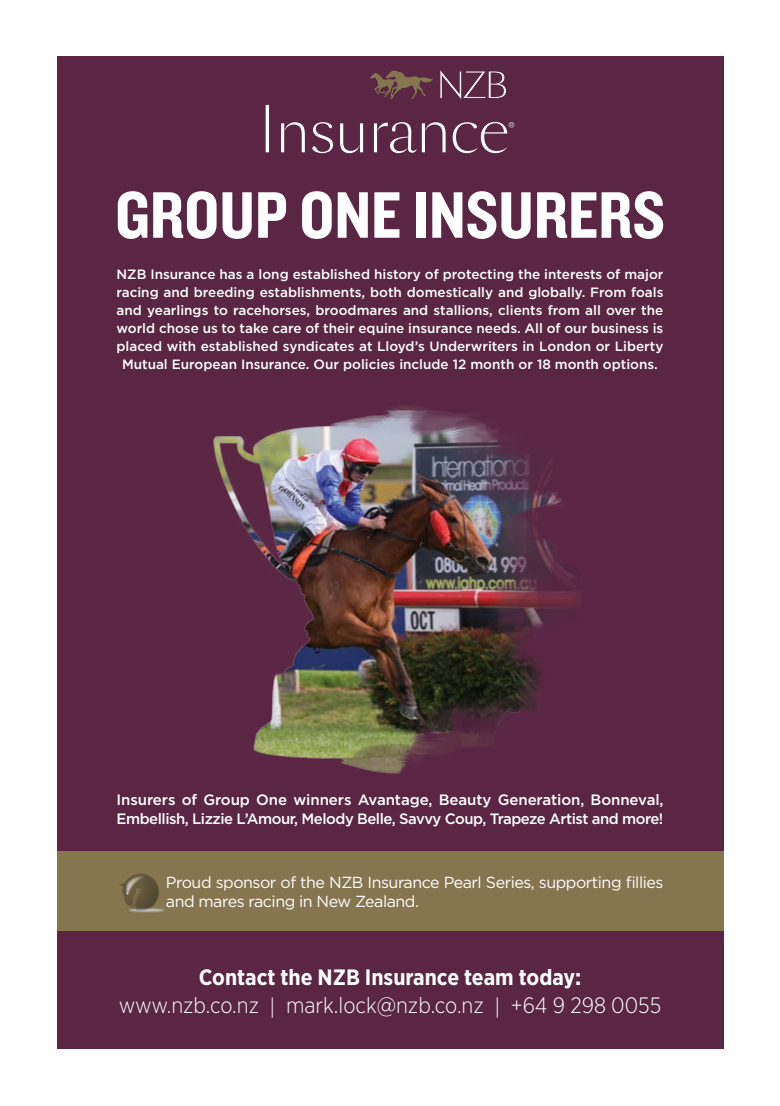
<style>
.page{position:relative;width:780px;height:1106px;background:#fff}
.page>*{position:absolute;margin:0;border:0;box-sizing:border-box;transform-origin:0 0}
.t1{font:68.3px "Knockout HTF50 Welterweight";color:#fff}
.t2{font:300 22.2px "Gotham Narrow";color:#fff}
.t3{font:700 22.2px "Gotham Narrow";color:#fff}
.t4{font:16px/19px "Gotham";letter-spacing:-.03em;color:#fff}
.t5{font:500 15px/19px "Gotham";letter-spacing:-.03em;color:#fff}
.t6{font:500 13.5px/18px "Gotham";color:#fff;text-align:center}
</style>
<div class="page">
<div style="left:57px;top:57px;width:666px;height:992px;background:#5a2643"></div>
<div style="left:57px;top:850px;width:666px;height:81px;background:#867650"></div>
<svg style="left:266px;top:70px;width:248px;height:83px"></svg>
<img style="left:129px;top:908px;width:34px;height:4px">
<svg style="left:119px;top:873px;width:40px;height:37px"></svg>
<img style="left:213px;top:406px;width:367px;height:368px">
<h1 class="t1" style="left:115px;top:179px;width:551px">GROUP ONE INSURERS</h1>
<p class="t6" style="left:117px;top:264px;width:548px">NZB Insurance has a long established history of protecting the interests of major racing and breeding establishments, both domestically and globally. From foals and yearlings to racehorses, broodmares and stallions, clients from all over the world chose us to take care of their equine insurance needs. All of our business is placed with established syndicates at Lloyd’s Underwriters in London or Liberty Mutual European Insurance. Our policies include 12 month or 18 month options.</p>
<p class="t5" style="left:117px;top:790px;width:548px">Insurers of Group One winners Avantage, Beauty Generation, Bonneval,<br>Embellish, Lizzie L’Amour, Melody Belle, Savvy Coup, Trapeze Artist and more!</p>
<p class="t4" style="left:166px;top:872px;width:499px">Proud sponsor of the NZB Insurance Pearl Series, supporting fillies and mares racing in New Zealand.</p>
<h2 class="t3" style="left:199px;top:963px;width:384px">Contact the NZB Insurance team today:</h2>
<h2 class="t2" style="left:119px;top:991px;width:544px">www.nzb.co.nz | mark.lock@nzb.co.nz | +64 9 298 0055</h2>
</div>
